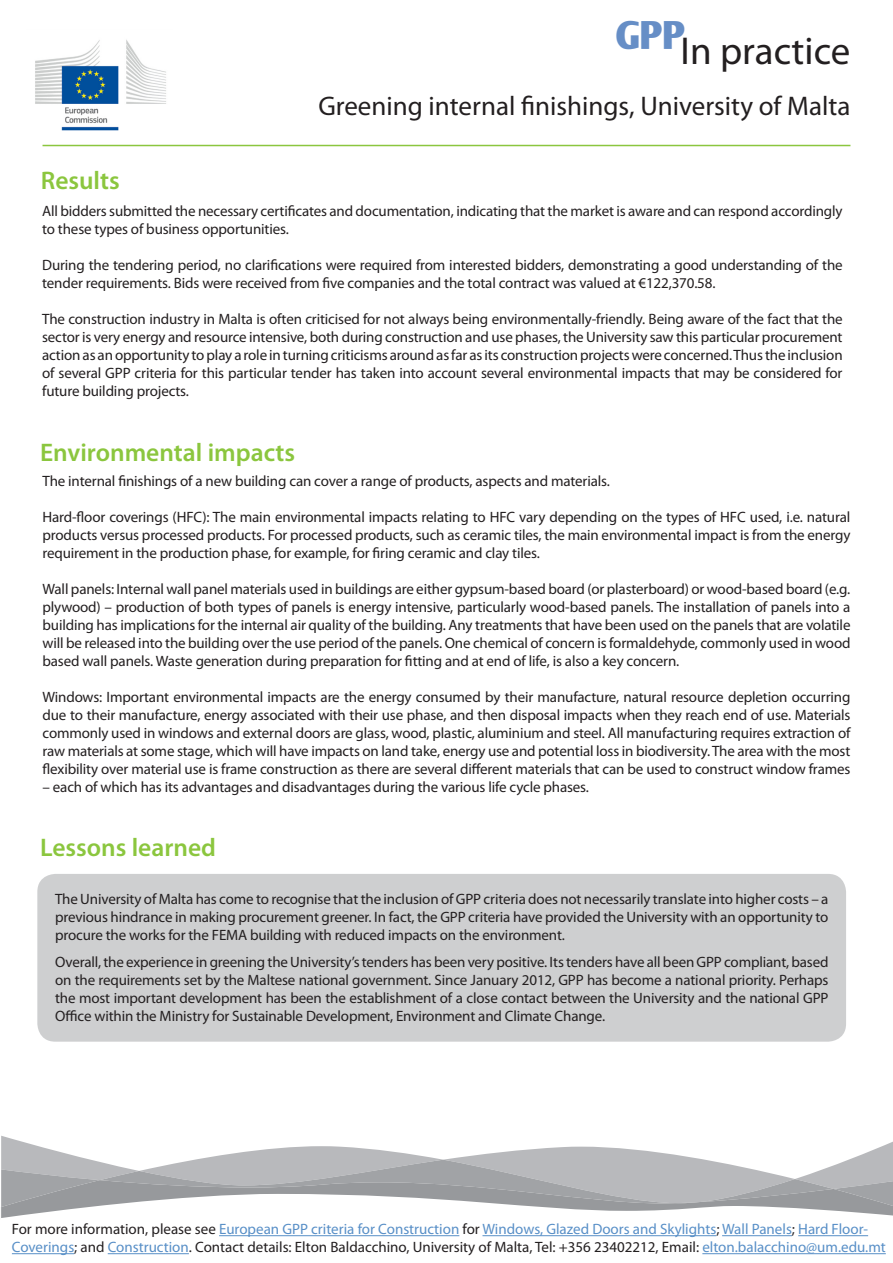
<style>
.page{position:relative;width:893px;height:1263px;background:#fff}
.page>*{position:absolute;margin:0;border:0;box-sizing:border-box;transform-origin:0 0}
.t1{font:39px "Myriad Pro";color:#231f20}
.t2{font:27px "Myriad Pro";color:#231f20}
.t3{font:600 25.5px "Myriad Pro";color:#8bc63e}
.t4{font:15px/18px "Myriad Pro";letter-spacing:-.01em;color:#231f20;text-align:justify}
.t5{font:15px/18px "Myriad Pro";color:#588fc7}
.s1{color:#231f20}
</style>
<div class="page">
<svg style="left:1px;top:1136px;width:90px;height:24px"></svg>
<svg style="left:194px;top:1141px;width:699px;height:19px"></svg>
<svg style="left:1px;top:1160px;width:892px;height:34px;background:#b2b3b6"></svg>
<svg style="left:1px;top:1194px;width:892px;height:61px"></svg>
<img style="left:35px;top:40px;width:131px;height:91px">
<hr style="left:43px;top:145px;width:807px;height:1px;background:#8bc63e">
<div style="left:37px;top:874px;width:809px;height:168px;background:#cecfd0;border-radius:18px"></div>
<hr style="left:219px;top:1235px;width:240px;height:1px;background:#588fc7">
<hr style="left:482px;top:1235px;width:234px;height:1px;background:#588fc7">
<hr style="left:722px;top:1235px;width:70px;height:1px;background:#588fc7">
<hr style="left:798px;top:1235px;width:70px;height:1px;background:#588fc7">
<hr style="left:12px;top:1253px;width:62px;height:1px;background:#588fc7">
<hr style="left:108px;top:1253px;width:81px;height:1px;background:#588fc7">
<hr style="left:702px;top:1253px;width:184px;height:1px;background:#588fc7">
<h1 class="t1" style="left:615px;top:27px;width:236px"><sup>GPP</sup>In practice</h1>
<p class="t3" style="left:41px;top:164px;width:81px">Results</p>
<h2 class="t2" style="left:318px;top:89px;width:534px">Greening internal finishings, University of Malta</h2>
<p class="t4" style="left:42px;top:202px;width:802px">All bidders submitted the necessary certificates and documentation, indicating that the market is aware and can respond accordingly to these types of business opportunities.</p>
<p class="t4" style="left:42px;top:256px;width:802px">During the tendering period, no clarifications were required from interested bidders, demonstrating a good understanding of the tender requirements. Bids were received from five companies and the total contract was valued at €122,370.58.</p>
<p class="t4" style="left:42px;top:310px;width:802px">The construction industry in Malta is often criticised for not always being environmentally-friendly. Being aware of the fact that the sector is very energy and resource intensive, both during construction and use phases, the University saw this particular procurement action as an opportunity to play a role in turning criticisms around as far as its construction projects were concerned. Thus the inclusion of several GPP criteria for this particular tender has taken into account several environmental impacts that may be considered for future building projects.</p>
<p class="t3" style="left:40px;top:436px;width:257px">Environmental impacts</p>
<p class="t4" style="left:43px;top:472px;width:569px">The internal finishings of a new building can cover a range of products, aspects and materials.</p>
<p class="t4" style="left:43px;top:508px;width:809px">Hard-floor coverings (HFC): The main environmental impacts relating to HFC vary depending on the types of HFC used, i.e. natural products versus processed products. For processed products, such as ceramic tiles, the main environmental impact is from the energy requirement in the production phase, for example, for firing ceramic and clay tiles.</p>
<p class="t4" style="left:43px;top:580px;width:809px">Wall panels: Internal wall panel materials used in buildings are either gypsum-based board (or plasterboard) or wood-based board (e.g. plywood) – production of both types of panels is energy intensive, particularly wood-based panels. The installation of panels into a building has implications for the internal air quality of the building. Any treatments that have been used on the panels that are volatile will be released into the building over the use period of the panels. One chemical of concern is formaldehyde, commonly used in wood based wall panels. Waste generation during preparation for fitting and at end of life, is also a key concern.</p>
<p class="t4" style="left:43px;top:688px;width:809px">Windows: Important environmental impacts are the energy consumed by their manufacture, natural resource depletion occurring due to their manufacture, energy associated with their use phase, and then disposal impacts when they reach end of use. Materials commonly used in windows and external doors are glass, wood, plastic, aluminium and steel. All manufacturing requires extraction of raw materials at some stage, which will have impacts on land take, energy use and potential loss in biodiversity. The area with the most flexibility over material use is frame construction as there are several different materials that can be used to construct window frames</p>
<p class="t4" style="left:43px;top:778px;width:548px">– each of which has its advantages and disadvantages during the various life cycle phases.</p>
<p class="t3" style="left:40px;top:831px;width:177px">Lessons learned</p>
<p class="t4" style="left:55px;top:890px;width:775px">The University of Malta has come to recognise that the inclusion of GPP criteria does not necessarily translate into higher costs – a previous hindrance in making procurement greener. In fact, the GPP criteria have provided the University with an opportunity to procure the works for the FEMA building with reduced impacts on the environment.</p>
<p class="t4" style="left:55px;top:952px;width:775px">Overall, the experience in greening the University’s tenders has been very positive. Its tenders have all been GPP compliant, based on the requirements set by the Maltese national government. Since January 2012, GPP has become a national priority. Perhaps the most important development has been the establishment of a close contact between the University and the national GPP Office within the Ministry for Sustainable Development, Environment and Climate Change.</p>
<p class="t5" style="left:12px;top:1220px;width:875px"><span class="s1">For more information, please see</span> European GPP criteria for Construction <span class="s1">for</span> Windows, Glazed Doors and Skylights<span class="s1">;</span> Wall Panels<span class="s1">;</span> Hard Floor-<br>Coverings<span class="s1">; and</span> Construction<span class="s1">. Contact details: Elton Baldacchino, University of Malta, Tel: +356 23402212, Email:</span> elton.balacchino@um.edu.mt</p>
</div>
